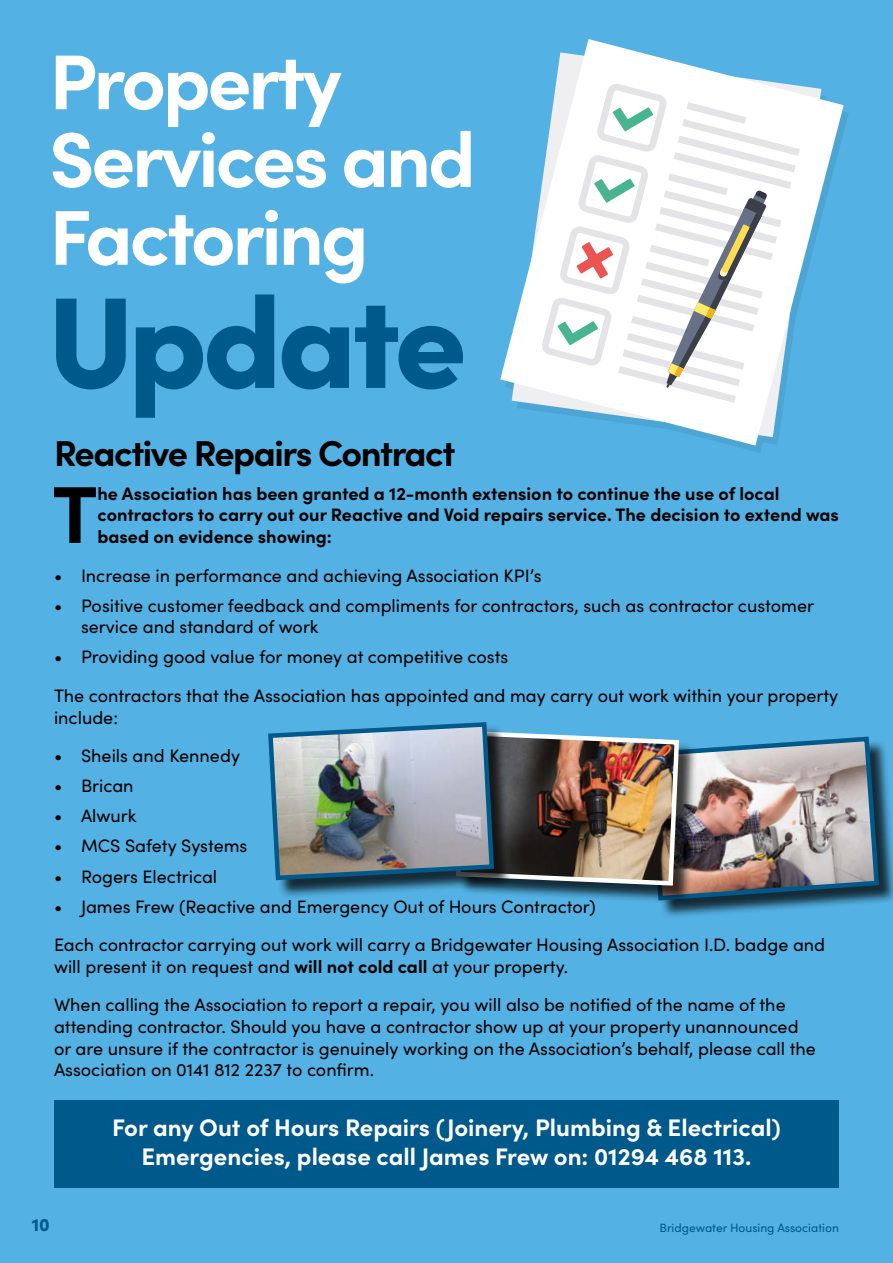
<style>
.page{position:relative;width:893px;height:1263px;background:#53b1e4}
.page>*{position:absolute;margin:0;border:0;box-sizing:border-box;transform-origin:0 0}
.t1{font:900 129.6px "Sofia Pro";letter-spacing:-.04em;color:#00598b}
.t2{font:700 80.7px "Sofia Pro";color:#000}
.t3{font:700 77.7px/77.7px "Sofia Pro";letter-spacing:-.04em;color:#fff}
.t4{font:700 36px "Sofia Pro";letter-spacing:-.04em;color:#000}
.t5{font:700 24px/28.8px "Sofia Pro";color:#fff;text-align:center}
.t6{font:18px/21.6px "Sofia Pro";color:#000}
.t7{font:700 18px/21.6px "Sofia Pro";color:#000}
.t8{font:900 18px "Sofia Pro";color:#00598b}
.t9{font:12px "Sofia Pro";color:#00598b}
.s1{font-weight:700}
</style>
<div class="page">
<svg style="left:500px;top:39px;width:344px;height:406px"></svg>
<svg style="left:542px;top:83px;width:258px;height:320px;background:#eaeeef"></svg>
<div style="left:54px;top:1100px;width:785px;height:87px;background:#00598b"></div>
<div style="left:651px;top:739px;width:242px;height:180px;background:#000;opacity:.75"></div>
<img style="left:268px;top:722px;width:613px;height:181px">
<h3 class="t3" style="left:49px;top:37px;width:428px">Property<br>Services and<br>Factoring</h3>
<h1 class="t1" style="left:47px;top:241px;width:422px">Update</h1>
<h3 class="t4" style="left:54px;top:426px;width:403px">Reactive Repairs Contract</h3>
<h2 class="t2" style="left:52px;top:452px;width:47px">T</h2>
<p class="t7" style="left:97px;top:481px;width:743px">he Association has been granted a 12-month extension to continue the use of local contractors to carry out our Reactive and Void repairs service. The decision to extend was based on evidence showing:</p>
<p class="t6" style="left:54px;top:563px;width:489px">• Increase in performance and achieving Association KPI’s</p>
<p class="t6" style="left:81px;top:593px;width:735px;text-indent:-27px">• Positive customer feedback and compliments for contractors, such as contractor customer service and standard of work</p>
<p class="t6" style="left:54px;top:637px;width:786px;line-height:38.5px">• Providing good value for money at competitive costs<br>The contractors that the Association has appointed and may carry out work within your property</p>
<p class="t6" style="left:54px;top:705px;width:66px">include:</p>
<p class="t6" style="left:54px;top:744px;width:188px">• Sheils and Kennedy</p>
<p class="t6" style="left:54px;top:774px;width:81px">• Brican</p>
<p class="t6" style="left:54px;top:804px;width:84px">• Alwurk</p>
<p class="t6" style="left:54px;top:834px;width:195px">• MCS Safety Systems</p>
<p class="t6" style="left:54px;top:864px;width:165px">• Rogers Electrical</p>
<p class="t6" style="left:54px;top:886px;width:773px;line-height:38.5px">• James Frew (Reactive and Emergency Out of Hours Contractor)<br>Each contractor carrying out work will carry a Bridgewater Housing Association I.D. badge and</p>
<p class="t6" style="left:54px;top:946px;width:733px;line-height:38.5px">will present it on request and <span class="s1">will not cold call</span> at your property.<br>When calling the Association to report a repair, you will also be notified of the name of the</p>
<p class="t6" style="left:54px;top:1015px;width:763px">attending contractor. Should you have a contractor show up at your property unannounced or are unsure if the contractor is genuinely working on the Association’s behalf, please call the<br>Association on 0141 812 2237 to confirm.</p>
<h3 class="t5" style="left:112px;top:1111px;width:670px">For any Out of Hours Repairs (Joinery, Plumbing &amp; Electrical)<br>Emergencies, please call James Frew on: 01294 468 113.</h3>
<p class="t8" style="left:32px;top:1211px;width:19px">10</p>
<p class="t9" style="left:659px;top:1219px;width:181px">Bridgewater Housing Association</p>
</div>
